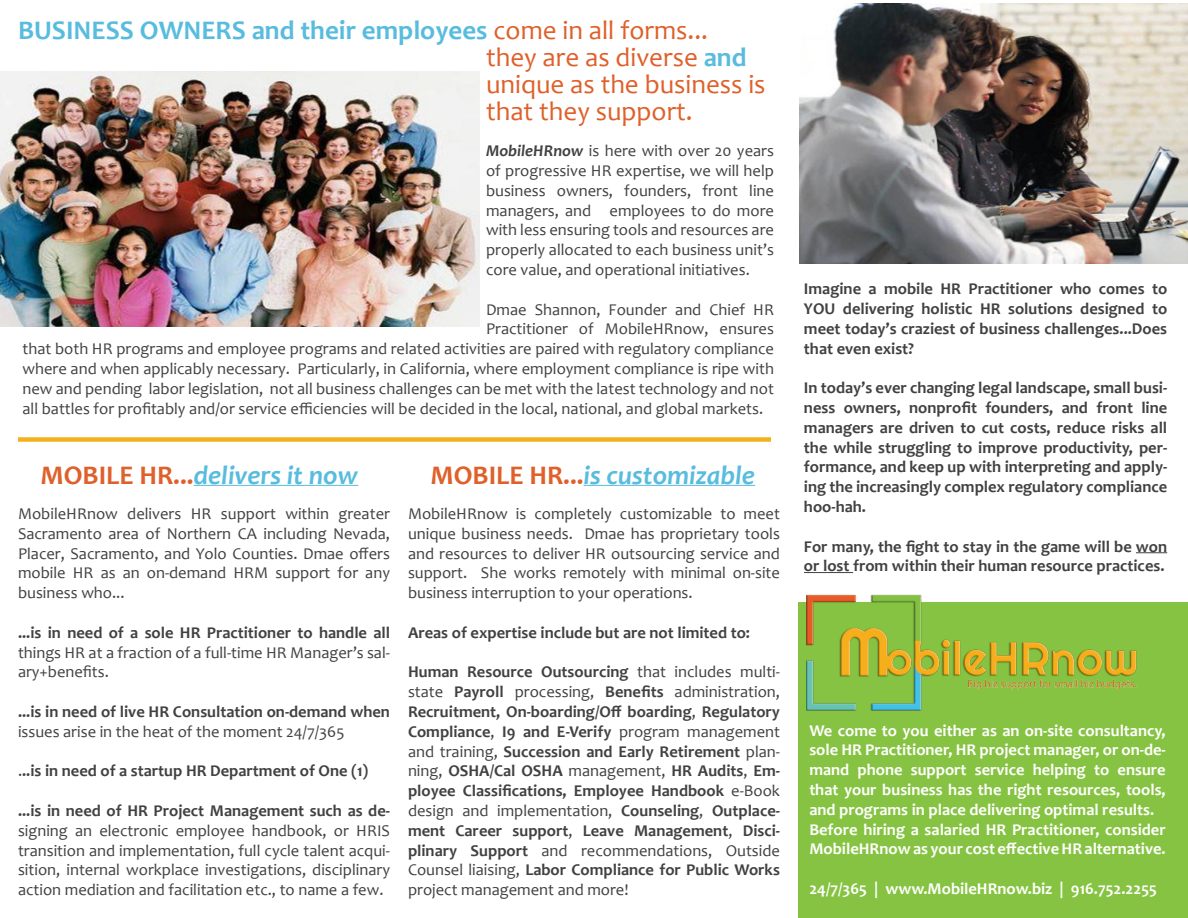
<style>
.page{position:relative;width:1188px;height:918px;background:#fff}
.page>*{position:absolute;margin:0;border:0;box-sizing:border-box;transform-origin:0 0}
.t1{font:27px/27px "Candara";color:#df602a}
.t2{font:italic 700 27px "Candara";color:#58bcde}
.t3{font:16.5px/19.8px "Candara";color:#414141;text-align:justify}
.t4{font:700 16.5px/19.8px "Candara";color:#414141;text-align:justify}
.t5{font:700 16.5px/19.8px "Candara";color:#fff;text-align:justify}
.s1{font-weight:700;color:#58bcde}
.s2{font-weight:700;font-style:italic}
.s3{font-style:normal;color:#df602a}
.s4{font-weight:700}
.s5{font-weight:400}
</style>
<div class="page">
<div style="left:799px;top:602px;width:389px;height:316px;background:#86c342"></div>
<img style="left:807px;top:595px;width:330px;height:116px">
<img style="left:799px;top:3px;width:389px;height:260px">
<hr style="left:1136px;top:553px;width:31px;height:1px;background:#414141">
<hr style="left:804px;top:572px;width:49px;height:1px;background:#414141">
<img style="left:0;top:72px;width:479px;height:255px">
<hr style="left:194px;top:485px;width:164px;height:1px;background:#58bcde">
<hr style="left:584px;top:485px;width:171px;height:1px;background:#58bcde">
<div style="left:18px;top:437px;width:753px;height:5px;background:#f3b120"></div>
<p class="t1" style="left:486px;top:17px;width:281px;text-indent:-468px"><span class="s1">BUSINESS OWNERS and their employees</span> come in all forms...<br>they are as diverse <span class="s1">and </span>unique as the business is that they support.</p>
<p class="t3" style="left:486px;top:141px;width:289px"><span class="s2">MobileHRnow</span> is here with over 20 years of progressive HR expertise, we will help business owners, founders, front line managers, and employees to do more with less ensuring tools and resources are properly allocated to each business unit’s core value, and operational initiatives.</p>
<p class="t3" style="left:486px;top:299px;width:289px">Dmae Shannon, Founder and Chief HR</p>
<p class="t3" style="left:486px;top:319px;width:289px">Practitioner of MobileHRnow, ensures</p>
<p class="t3" style="left:23px;top:339px;width:753px">that both HR programs and employee programs and related activities are paired with regulatory compliance</p>
<p class="t3" style="left:23px;top:359px;width:753px">where and when applicably necessary. Particularly, in California, where employment compliance is ripe with</p>
<p class="t3" style="left:23px;top:378px;width:753px">new and pending labor legislation, not all business challenges can be met with the latest technology and not</p>
<p class="t3" style="left:23px;top:398px;width:742px">all battles for profitably and/or service efficiencies will be decided in the local, national, and global markets.</p>
<p class="t2" style="left:41px;top:458px;width:319px"><span class="s3">MOBILE HR...</span>delivers it now</p>
<p class="t2" style="left:430px;top:458px;width:326px"><span class="s3">MOBILE HR...</span>is customizable</p>
<p class="t3" style="left:18px;top:504px;width:374px">MobileHRnow delivers HR support within greater Sacramento area of Northern CA including Nevada, Placer, Sacramento, and Yolo Counties. Dmae offers mobile HR as an on-demand HRM support for any business who...</p>
<p class="t3" style="left:18px;top:622px;width:374px"><span class="s4">...is in need of a sole HR Practitioner to handle all </span>things HR at a fraction of a full-time HR Manager’s sal&shy;ary+benefits.</p>
<p class="t4" style="left:18px;top:701px;width:374px">...is in need of live HR Consultation on-demand when <span class="s5">issues arise in the heat of the moment 24/7/365</span></p>
<p class="t4" style="left:18px;top:761px;width:352px"><span class="s5">.</span>..is in need of a startup HR Department of One (1)</p>
<p class="t3" style="left:18px;top:801px;width:374px"><span class="s4">...is in need of HR Project Management such as de&shy;</span>signing an electronic employee handbook, or HRIS transition and implementation, full cycle talent acqui&shy;sition, internal workplace investigations, disciplinary action mediation and facilitation etc., to name a few.</p>
<p class="t3" style="left:408px;top:504px;width:374px">MobileHRnow is completely customizable to meet unique business needs. Dmae has proprietary tools and resources to deliver HR outsourcing service and support. She works remotely with minimal on-site business interruption to your operations.</p>
<p class="t4" style="left:408px;top:622px;width:344px">Areas of expertise include but are not limited to:</p>
<p class="t4" style="left:408px;top:662px;width:374px">Human Resource Outsourcing <span class="s5">that includes multi&shy;state</span> Payroll <span class="s5">processing,</span> Benefits <span class="s5">administration, </span>Recruitment, On-boarding/Off boarding<span class="s5">,</span> Regulatory Compliance<span class="s5">,</span> I9 and E-Verify <span class="s5">program management and training,</span> Succession and Early Retirement <span class="s5">plan&shy;ning,</span> OSHA/Cal OSHA <span class="s5">management,</span> HR Audits<span class="s5">,</span> Em&shy;ployee Classifications, Employee Handbook <span class="s5">e-Book design and implementation,</span> Counseling<span class="s5">,</span> Outplace&shy;ment Career support<span class="s5">,</span> Leave Management<span class="s5">,</span> Disci&shy;plinary Support <span class="s5">and recommendations, Outside Counsel liaising,</span> Labor Compliance for Public Works <span class="s5">project management and more!</span></p>
<p class="t4" style="left:804px;top:279px;width:365px">Imagine a mobile HR Practitioner who comes to YOU delivering holistic HR solutions designed to meet today’s craziest of business challenges...Does that even exist?</p>
<p class="t4" style="left:804px;top:378px;width:365px">In today’s ever changing legal landscape, small busi&shy;ness owners, nonprofit founders, and front line managers are driven to cut costs, reduce risks all the while struggling to improve productivity, per&shy;formance, and keep up with interpreting and apply&shy;ing the increasingly complex regulatory compliance hoo-hah.</p>
<p class="t4" style="left:804px;top:536px;width:365px">For many, the fight to stay in the game will be won or lost from within their human resource practices.</p>
<p class="t5" style="left:809px;top:720px;width:358px">We come to you either as an on-site consultancy, sole HR Practitioner, HR project manager, or on-de&shy;mand phone support service helping to ensure that your business has the right resources, tools, and programs in place delivering optimal results.</p>
<p class="t5" style="left:809px;top:819px;width:358px">Before hiring a salaried HR Practitioner, consider<br>MobileHRnow as your cost effective HR alternative.</p>
<p class="t5" style="left:809px;top:879px;width:349px">24/7/365 | www.MobileHRnow.biz | 916.752.2255</p>
</div>
